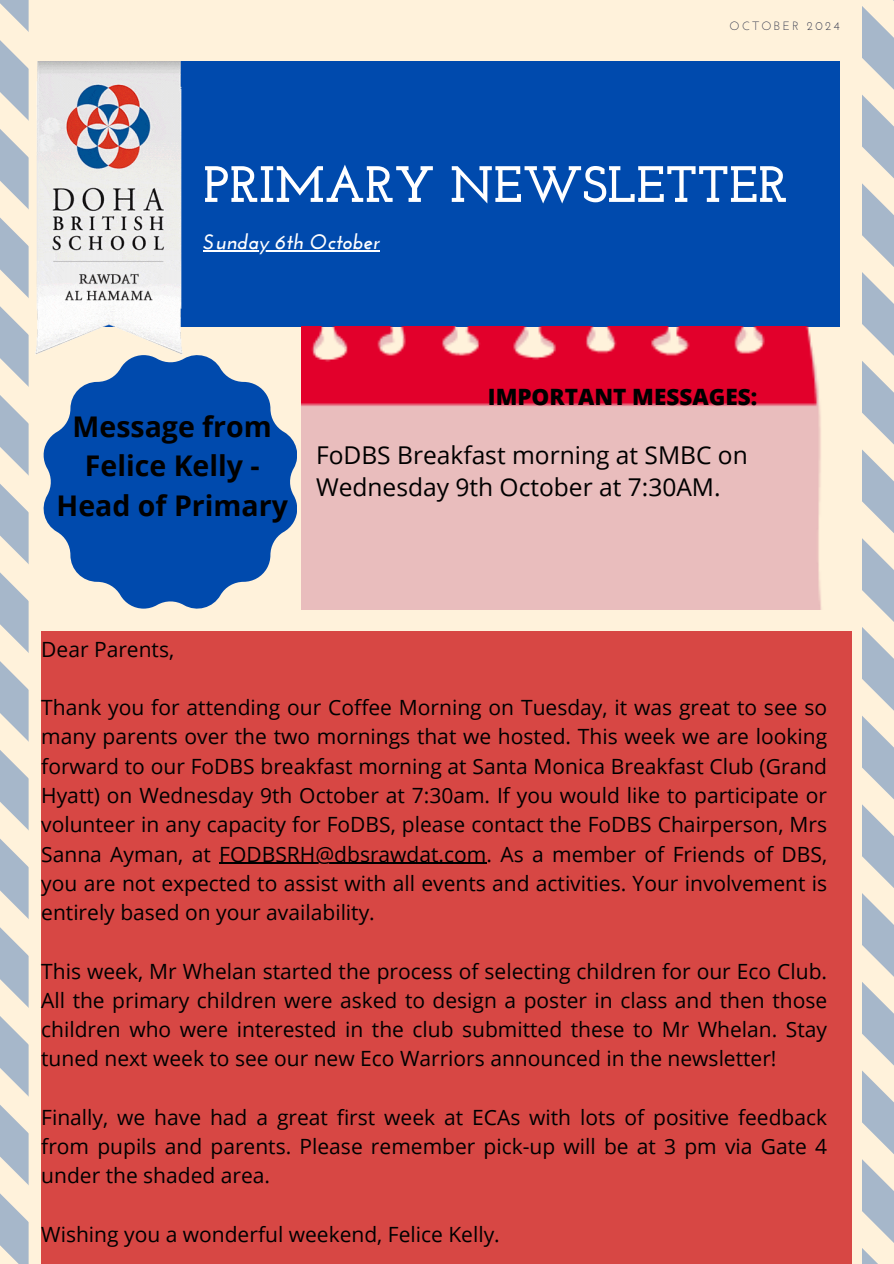
<style>
.page{position:relative;width:894px;height:1264px;background:#fff}
.page>*{position:absolute;margin:0;border:0;box-sizing:border-box;transform-origin:0 0}
.t1{font:700 51px "Josefin Slab";color:#fff}
.t2{font:700 28.5px/39.3px "Open Sans";color:#000;text-align:center}
.t3{font:24.6px/31.5px "Open Sans";color:#000}
.t4{font:800 22.5px "Open Sans";color:#000}
.t5{font:21px/29.2px "Open Sans";color:#000;text-align:justify}
.t6{font:italic 700 21px "Josefin Sans";color:#fff}
.t7{font:12px "Josefin Sans";letter-spacing:.2em;color:#2f344a}
</style>
<div class="page">
<div style="left:0;top:0;width:893px;height:1263px;background:#fff2db"></div>
<div style="left:54px;top:62px;width:785px;height:265px;background:#004aad"></div>
<svg style="left:0;top:0;width:29px;height:1263px"></svg>
<svg style="left:862px;top:6px;width:31px;height:1257px"></svg>
<img style="left:35px;top:62px;width:148px;height:293px">
<img style="left:302px;top:327px;width:520px;height:282px">
<svg style="left:44px;top:355px;width:253px;height:253px;fill:#004aad"></svg>
<div style="left:41px;top:631px;width:810px;height:632px;background:#d74744"></div>
<hr style="left:219px;top:862px;width:267px;height:1px;background:#000">
<hr style="left:203px;top:250px;width:176px;height:1px;background:#fff">
<h6 class="t7" style="left:729px;top:21px;width:112px">OCTOBER 2024</h6>
<h2 class="t1" style="left:203px;top:164px;width:585px">PRIMARY NEWSLETTER</h2>
<h4 class="t6" style="left:203px;top:233px;width:178px">Sunday 6th October</h4>
<h6 class="t2" style="left:57px;top:406px;width:233px">Message from<br>Felice Kelly -<br>Head of Primary</h6>
<h6 class="t4" style="left:487px;top:381px;width:271px">IMPORTANT MESSAGES:</h6>
<h3 class="t3" style="left:316px;top:439px;width:433px">FoDBS Breakfast morning at SMBC on<br>Wednesday 9th October at 7:30AM.</h3>
<p class="t5" style="left:41px;top:634px;width:134px">Dear Parents,</p>
<h1 class="t5" style="left:41px;top:692px;width:787px">Thank you for attending our Coffee Morning on Tuesday, it was great to see so many parents over the two mornings that we hosted. This week we are looking forward to our FoDBS breakfast morning at Santa Monica Breakfast Club (Grand Hyatt) on Wednesday 9th October at 7:30am. If you would like to participate or volunteer in any capacity for FoDBS, please contact the FoDBS Chairperson, Mrs Sanna Ayman, at FODBSRH@dbsrawdat.com. As a member of Friends of DBS,</h1>
<h5 class="t5" style="left:41px;top:868px;width:787px">you are not expected to assist with all events and activities. Your involvement is entirely based on your availability.</h5>
<h5 class="t5" style="left:41px;top:955px;width:787px">This week, Mr Whelan started the process of selecting children for our Eco Club.<br>All the primary children were asked to design a poster in class and then those children who were interested in the club submitted these to Mr Whelan. Stay tuned next week to see our new Eco Warriors announced in the newsletter!</h5>
<h5 class="t5" style="left:41px;top:1102px;width:787px">Finally, we have had a great first week at ECAs with lots of positive feedback from pupils and parents. Please remember pick-up will be at 3 pm via Gate 4</h5>
<p class="t5" style="left:41px;top:1160px;width:230px">under the shaded area.</p>
<p class="t5" style="left:41px;top:1219px;width:460px">Wishing you a wonderful weekend, Felice Kelly.</p>
</div>
